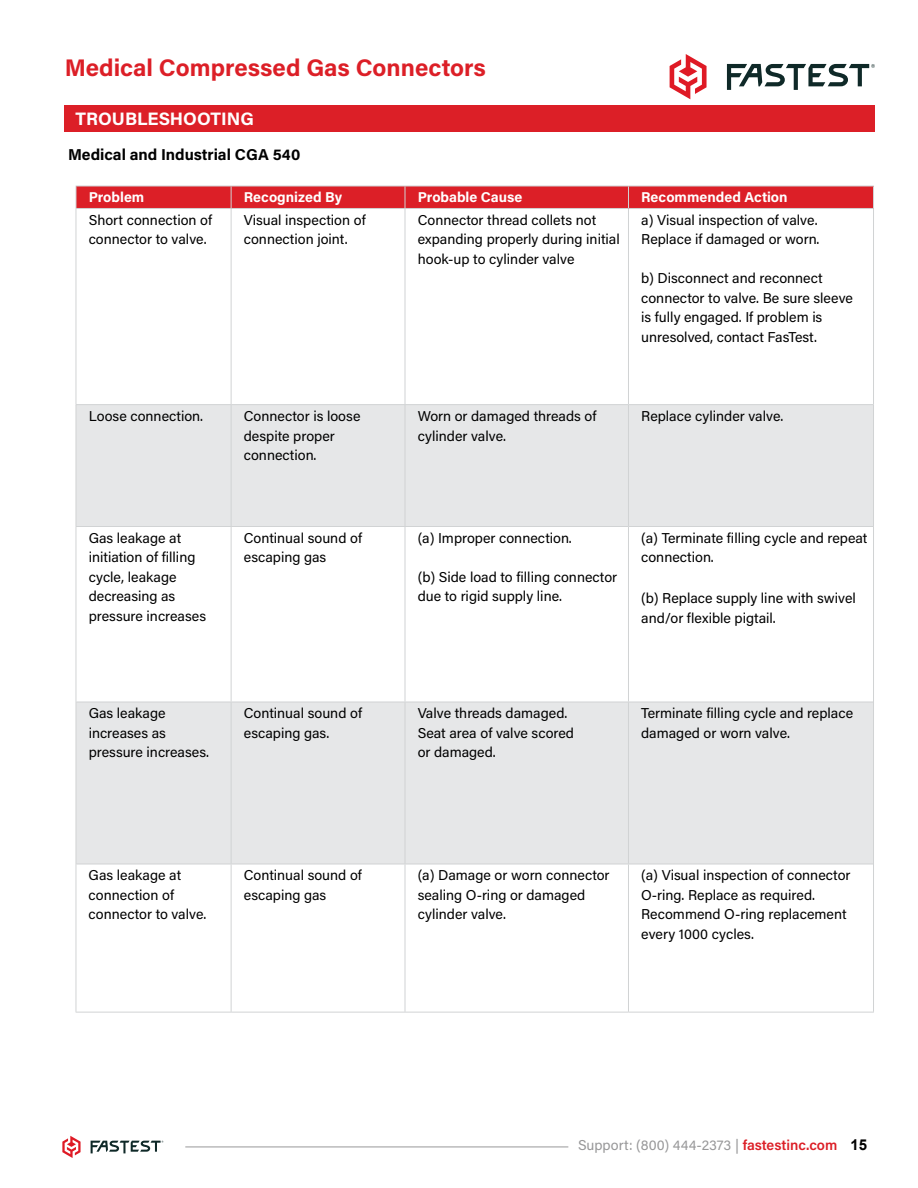
<style>
.page{position:relative;width:918px;height:1188px;background:#fff}
.page>*{position:absolute;margin:0;border:0;box-sizing:border-box;transform-origin:0 0}
.t1{font:700 24px "Acumin Pro";color:#dc1f27}
.t2{font:700 18px "Acumin Pro";color:#fff}
.t3{font:700 15.75px "Acumin Pro";color:#000}
.t4{font:700 15px "Arial";color:#000}
.t5{font:14.25px/19.5px "Acumin Pro";color:#000}
.t6{font:700 14.25px "Acumin Pro";color:#fff}
.t7{font:14.25px "Acumin Pro";color:#989899}
.s1{font-weight:600;color:#dc1f27}
</style>
<div class="page">
<svg style="left:62px;top:1136px;width:19px;height:22px"></svg>
<svg style="left:91px;top:1141px;width:72px;height:12px"></svg>
<hr style="left:185px;top:1147px;width:383px;height:1px;background:#989899">
<svg style="left:670px;top:54px;width:37px;height:45px"></svg>
<svg style="left:727px;top:64px;width:148px;height:26px"></svg>
<div style="left:65px;top:105px;width:810px;height:27px;background:#dc1f27"></div>
<div style="left:76px;top:186px;width:155px;height:22px;background:#dc1f27"></div>
<div style="left:231px;top:186px;width:174px;height:22px;background:#dc1f27"></div>
<div style="left:405px;top:186px;width:223px;height:22px;background:#dc1f27"></div>
<div style="left:628px;top:186px;width:246px;height:22px;background:#dc1f27"></div>
<svg style="left:77px;top:405px;width:796px;height:459px;fill:#e6e7e8"></svg>
<hr style="left:76px;top:186px;width:155px;height:1px;background:#d1d3d4">
<svg style="left:76px;top:186px;width:1px;height:22px"></svg>
<hr style="left:231px;top:186px;width:174px;height:1px;background:#d1d3d4">
<hr style="left:405px;top:186px;width:223px;height:1px;background:#d1d3d4">
<svg style="left:405px;top:186px;width:1px;height:22px"></svg>
<hr style="left:628px;top:186px;width:246px;height:1px;background:#d1d3d4">
<svg style="left:873px;top:186px;width:1px;height:22px"></svg>
<hr style="left:76px;top:208px;width:155px;height:1px;background:#d1d3d4">
<hr style="left:76px;top:209px;width:1px;height:195px;background:#d1d3d4">
<hr style="left:231px;top:208px;width:174px;height:1px;background:#d1d3d4">
<hr style="left:405px;top:208px;width:223px;height:1px;background:#d1d3d4">
<hr style="left:405px;top:209px;width:1px;height:195px;background:#d1d3d4">
<hr style="left:628px;top:208px;width:246px;height:1px;background:#d1d3d4">
<hr style="left:873px;top:209px;width:1px;height:195px;background:#d1d3d4">
<hr style="left:76px;top:404px;width:155px;height:1px;background:#d1d3d4">
<hr style="left:76px;top:405px;width:1px;height:121px;background:#d1d3d4">
<hr style="left:231px;top:404px;width:174px;height:1px;background:#d1d3d4">
<hr style="left:405px;top:404px;width:223px;height:1px;background:#d1d3d4">
<hr style="left:405px;top:405px;width:1px;height:121px;background:#d1d3d4">
<hr style="left:628px;top:404px;width:246px;height:1px;background:#d1d3d4">
<hr style="left:873px;top:405px;width:1px;height:121px;background:#d1d3d4">
<hr style="left:76px;top:526px;width:155px;height:1px;background:#d1d3d4">
<hr style="left:76px;top:527px;width:1px;height:175px;background:#d1d3d4">
<hr style="left:231px;top:526px;width:174px;height:1px;background:#d1d3d4">
<hr style="left:405px;top:526px;width:223px;height:1px;background:#d1d3d4">
<hr style="left:405px;top:527px;width:1px;height:175px;background:#d1d3d4">
<hr style="left:628px;top:526px;width:246px;height:1px;background:#d1d3d4">
<hr style="left:873px;top:527px;width:1px;height:175px;background:#d1d3d4">
<hr style="left:76px;top:702px;width:1px;height:162px;background:#d1d3d4">
<hr style="left:405px;top:702px;width:1px;height:162px;background:#d1d3d4">
<hr style="left:873px;top:702px;width:1px;height:162px;background:#d1d3d4">
<hr style="left:76px;top:864px;width:1px;height:148px;background:#d1d3d4">
<hr style="left:405px;top:864px;width:1px;height:148px;background:#d1d3d4">
<hr style="left:873px;top:864px;width:1px;height:148px;background:#d1d3d4">
<svg style="left:231px;top:186px;width:1px;height:22px"></svg>
<svg style="left:628px;top:186px;width:1px;height:22px"></svg>
<hr style="left:231px;top:209px;width:1px;height:195px;background:#d1d3d4">
<hr style="left:628px;top:209px;width:1px;height:195px;background:#d1d3d4">
<hr style="left:231px;top:405px;width:1px;height:121px;background:#d1d3d4">
<hr style="left:628px;top:405px;width:1px;height:121px;background:#d1d3d4">
<hr style="left:231px;top:527px;width:1px;height:175px;background:#d1d3d4">
<hr style="left:628px;top:527px;width:1px;height:175px;background:#d1d3d4">
<hr style="left:76px;top:702px;width:155px;height:1px;background:#d1d3d4">
<hr style="left:231px;top:702px;width:174px;height:1px;background:#d1d3d4">
<hr style="left:231px;top:702px;width:1px;height:162px;background:#d1d3d4">
<hr style="left:405px;top:702px;width:223px;height:1px;background:#d1d3d4">
<hr style="left:628px;top:702px;width:245px;height:1px;background:#d1d3d4">
<hr style="left:628px;top:702px;width:1px;height:162px;background:#d1d3d4">
<hr style="left:76px;top:864px;width:155px;height:1px;background:#d1d3d4">
<hr style="left:231px;top:864px;width:174px;height:1px;background:#d1d3d4">
<hr style="left:231px;top:864px;width:1px;height:148px;background:#d1d3d4">
<hr style="left:405px;top:864px;width:223px;height:1px;background:#d1d3d4">
<hr style="left:628px;top:864px;width:245px;height:1px;background:#d1d3d4">
<hr style="left:628px;top:864px;width:1px;height:148px;background:#d1d3d4">
<hr style="left:76px;top:1012px;width:155px;height:1px;background:#d1d3d4">
<hr style="left:231px;top:1012px;width:174px;height:1px;background:#d1d3d4">
<hr style="left:405px;top:1012px;width:223px;height:1px;background:#d1d3d4">
<hr style="left:628px;top:1012px;width:246px;height:1px;background:#d1d3d4">
<h1 class="t1" style="left:65px;top:51px;width:423px">Medical Compressed Gas Connectors</h1>
<p class="t2" style="left:76px;top:106px;width:180px">TROUBLESHOOTING</p>
<p class="t3" style="left:68px;top:143px;width:234px">Medical and Industrial CGA 540</p>
<p class="t6" style="left:89px;top:187px;width:57px">Problem</p>
<p class="t6" style="left:244px;top:187px;width:100px">Recognized By</p>
<p class="t6" style="left:418px;top:187px;width:106px">Probable Cause</p>
<p class="t6" style="left:641px;top:187px;width:148px">Recommended Action</p>
<p class="t5" style="left:89px;top:210px;width:125px">Short connection of connector to valve.</p>
<p class="t5" style="left:244px;top:210px;width:123px">Visual inspection of connection joint.</p>
<p class="t5" style="left:418px;top:210px;width:204px">Connector thread collets not expanding properly during initial hook-up to cylinder valve</p>
<p class="t5" style="left:641px;top:210px;width:180px">a) Visual inspection of valve.<br>Replace if damaged or worn.</p>
<p class="t5" style="left:641px;top:268px;width:213px">b) Disconnect and reconnect connector to valve. Be sure sleeve is fully engaged. If problem is unresolved, contact FasTest.</p>
<p class="t5" style="left:89px;top:406px;width:116px">Loose connection.</p>
<p class="t5" style="left:244px;top:406px;width:118px">Connector is loose despite proper connection.</p>
<p class="t5" style="left:418px;top:406px;width:180px">Worn or damaged threads of cylinder valve.</p>
<p class="t5" style="left:641px;top:406px;width:144px">Replace cylinder valve.</p>
<p class="t5" style="left:89px;top:528px;width:119px">Gas leakage at initiation of filling cycle, leakage decreasing as pressure increases</p>
<p class="t5" style="left:244px;top:528px;width:120px">Continual sound of escaping gas</p>
<p class="t5" style="left:418px;top:528px;width:156px">(a) Improper connection.</p>
<p class="t5" style="left:418px;top:567px;width:201px">(b) Side load to filling connector due to rigid supply line.</p>
<p class="t5" style="left:641px;top:528px;width:228px">(a) Terminate filling cycle and repeat connection.</p>
<p class="t5" style="left:641px;top:588px;width:216px">(b) Replace supply line with swivel and/or flexible pigtail.</p>
<p class="t5" style="left:89px;top:703px;width:122px">Gas leakage increases as pressure increases.</p>
<p class="t5" style="left:244px;top:703px;width:120px">Continual sound of escaping gas.</p>
<p class="t5" style="left:418px;top:703px;width:158px">Valve threads damaged.<br>Seat area of valve scored or damaged.</p>
<p class="t5" style="left:641px;top:703px;width:213px">Terminate filling cycle and replace damaged or worn valve.</p>
<p class="t5" style="left:89px;top:865px;width:119px">Gas leakage at connection of connector to valve.</p>
<p class="t5" style="left:244px;top:865px;width:120px">Continual sound of escaping gas</p>
<p class="t5" style="left:418px;top:865px;width:193px">(a) Damage or worn connector sealing O-ring or damaged cylinder valve.</p>
<p class="t5" style="left:641px;top:865px;width:211px">(a) Visual inspection of connector<br>O-ring. Replace as required.<br>Recommend O-ring replacement every 1000 cycles.</p>
<p class="t7" style="left:578px;top:1135px;width:261px">Support: (800) 444-2373 | <span class="s1">fastestinc.com</span></p>
<p class="t4" style="left:850px;top:1134px;width:18px">15</p>
</div>
